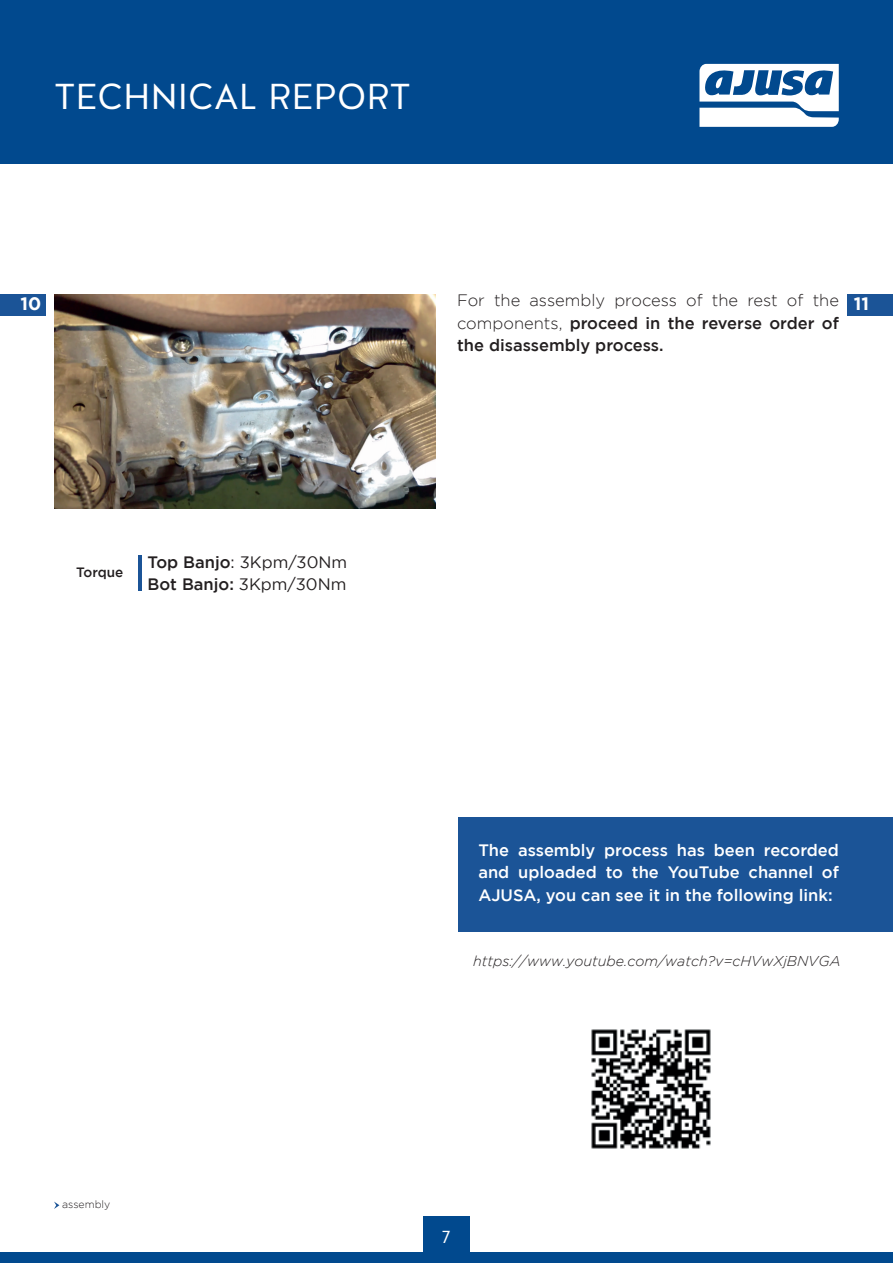
<style>
.page{position:relative;width:893px;height:1263px;background:#fff}
.page>*{position:absolute;margin:0;border:0;box-sizing:border-box;transform-origin:0 0}
.t1{font:36px "Halis GR";color:#fff}
.t2{font:700 18px "Gotham";color:#fff}
.t3{font:18px "Halis GR";color:#fff}
.t4{font:500 16.5px/22.5px "Gotham";color:#fff;text-align:justify}
.t5{font:500 16.5px/22.5px "Gotham";color:#231f20;text-align:justify}
.t6{font:16.5px/22.5px "Gotham";color:#231f20}
.t7{font:italic 300 14.25px "Gotham";color:#231f20}
.t8{font:500 13.5px "Gotham";color:#231f20}
.t9{font:300 10.5px "Gotham";color:#231f20}
.s1{font-weight:300}
.s2{font-weight:500}
</style>
<div class="page">
<div style="left:0;top:0;width:893px;height:163px;background:#01498e"></div>
<svg style="left:699px;top:64px;width:140px;height:63px"></svg>
<div style="left:0;top:1252px;width:893px;height:11px;background:#01498e"></div>
<div style="left:423px;top:1216px;width:47px;height:46px;background:#01498e"></div>
<div style="left:458px;top:817px;width:434px;height:115px;background:#1b5497"></div>
<img style="left:54px;top:294px;width:382px;height:215px">
<div style="left:0;top:294px;width:45px;height:21px;background:#1b5497"></div>
<div style="left:848px;top:294px;width:45px;height:21px;background:#1b5497"></div>
<img style="left:591px;top:1029px;width:120px;height:120px">
<hr style="left:138px;top:555px;width:4px;height:36px;background:#1b5497">
<svg style="left:54px;top:1201px;width:5px;height:8px"></svg>
<h1 class="t1" style="left:54px;top:73px;width:358px">TECHNICAL REPORT</h1>
<p class="t5" style="left:457px;top:289px;width:383px"><span class="s1">For the assembly process of the rest of the components,</span> proceed in the reverse order of the disassembly process.</p>
<p class="t2" style="left:21px;top:293px;width:22px">10</p>
<p class="t2" style="left:854px;top:293px;width:17px">11</p>
<p class="t8" style="left:76px;top:564px;width:49px">Torque</p>
<p class="t6" style="left:148px;top:550px;width:201px"><span class="s2">Top Banjo</span>: 3Kpm/30Nm<br><span class="s2">Bot Banjo:</span> 3Kpm/30Nm</p>
<p class="t9" style="left:62px;top:1199px;width:50px">assembly</p>
<p class="t4" style="left:478px;top:838px;width:362px">The assembly process has been recorded and uploaded to the YouTube channel of AJUSA, you can see it in the following link:</p>
<p class="t7" style="left:473px;top:953px;width:369px">https://www.youtube.com/watch?v=cHVwXjBNVGA</p>
<p class="t3" style="left:442px;top:1225px;width:10px">7</p>
</div>
